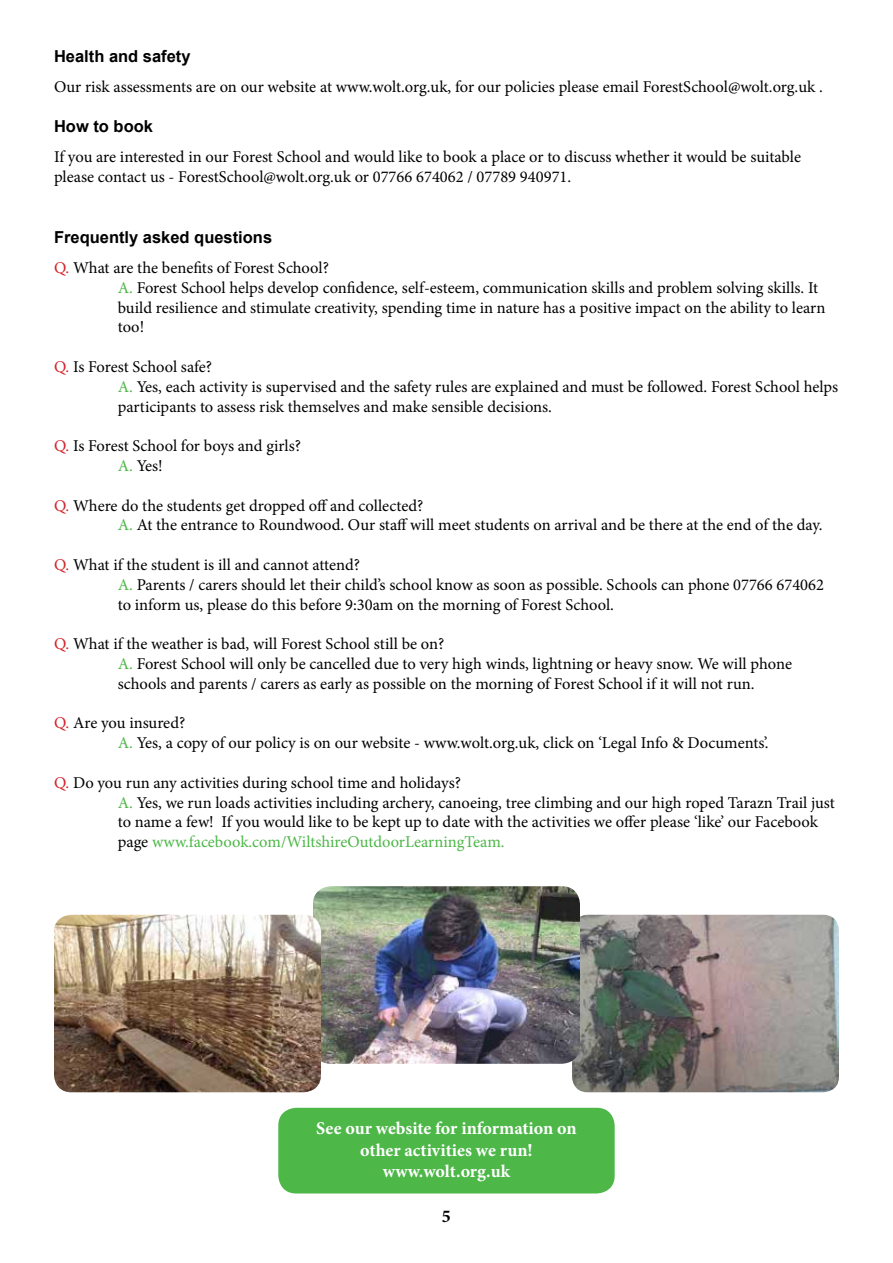
<style>
.page{position:relative;width:893px;height:1263px;background:#fff}
.page>*{position:absolute;margin:0;border:0;box-sizing:border-box;transform-origin:0 0}
.t1{font:700 18px/21.6px "Minion Pro";letter-spacing:-.005em;color:#fff;text-align:center}
.t2{font:700 18px "Minion Pro";color:#000}
.t3{font:16.5px/19.8px "Minion Pro";letter-spacing:-.005em;color:#000}
.t4{font:700 16.5px "Arial";color:#000}
.s1{color:#d2232a}
.s2{color:#4db748}
</style>
<div class="page">
<img style="left:572px;top:915px;width:267px;height:177px">
<img style="left:313px;top:886px;width:267px;height:178px">
<img style="left:54px;top:915px;width:267px;height:177px">
<div style="left:278px;top:1108px;width:337px;height:85px;background:#4db748;border-radius:18px"></div>
<p class="t4" style="left:54px;top:45px;width:138px">Health and safety</p>
<p class="t3" style="left:54px;top:77px;width:770px">Our risk assessments are on our website at www.wolt.org.uk, for our policies please email ForestSchool@wolt.org.uk .</p>
<p class="t4" style="left:54px;top:115px;width:100px">How to book</p>
<p class="t3" style="left:54px;top:147px;width:748px">If you are interested in our Forest School and would like to book a place or to discuss whether it would be suitable please contact us - ForestSchool@wolt.org.uk or 07766 674062 / 07789 940971.</p>
<p class="t4" style="left:54px;top:226px;width:220px">Frequently asked questions</p>
<p class="t3" style="left:118px;top:258px;width:709px;text-indent:-64px"><span class="s1">Q.</span> What are the benefits of Forest School?<br><span class="s2">A.</span> Forest School helps develop confidence, self-esteem, communication skills and problem solving skills. It build resilience and stimulate creativity, spending time in nature has a positive impact on the ability to learn too!</p>
<p class="t3" style="left:118px;top:357px;width:722px;text-indent:-64px"><span class="s1">Q.</span> Is Forest School safe?<br><span class="s2">A.</span> Yes, each activity is supervised and the safety rules are explained and must be followed. Forest School helps participants to assess risk themselves and make sensible decisions.</p>
<p class="t3" style="left:118px;top:436px;width:185px;text-indent:-64px"><span class="s1">Q.</span> Is Forest School for boys and girls?<br><span class="s2">A.</span> Yes!</p>
<p class="t3" style="left:118px;top:495px;width:706px;text-indent:-64px"><span class="s1">Q.</span> Where do the students get dropped off and collected?<br><span class="s2">A.</span> At the entrance to Roundwood. Our staff will meet students on arrival and be there at the end of the day.</p>
<p class="t3" style="left:118px;top:555px;width:708px;text-indent:-64px"><span class="s1">Q.</span> What if the student is ill and cannot attend?<br><span class="s2">A.</span> Parents / carers should let their child’s school know as soon as possible. Schools can phone 07766 674062 to inform us, please do this before 9:30am on the morning of Forest School.</p>
<p class="t3" style="left:118px;top:634px;width:676px;text-indent:-64px"><span class="s1">Q.</span> What if the weather is bad, will Forest School still be on?<br><span class="s2">A.</span> Forest School will only be cancelled due to very high winds, lightning or heavy snow. We will phone schools and parents / carers as early as possible on the morning of Forest School if it will not run.</p>
<p class="t3" style="left:118px;top:713px;width:652px;text-indent:-64px"><span class="s1">Q.</span> Are you insured?<br><span class="s2">A.</span> Yes, a copy of our policy is on our website - www.wolt.org.uk, click on ‘Legal Info &amp; Documents’.</p>
<p class="t3" style="left:118px;top:773px;width:719px;text-indent:-64px"><span class="s1">Q.</span> Do you run any activities during school time and holidays?<br><span class="s2">A.</span> Yes, we run loads activities including archery, canoeing, tree climbing and our high roped Tarazn Trail just to name a few! If you would like to be kept up to date with the activities we offer please ‘like’ our Facebook page <span class="s2">www.facebook.com/WiltshireOutdoorLearningTeam.</span></p>
<p class="t1" style="left:316px;top:1117px;width:262px">See our website for information on other activities we run! www.wolt.org.uk</p>
<p class="t2" style="left:442px;top:1203px;width:10px">5</p>
</div>
